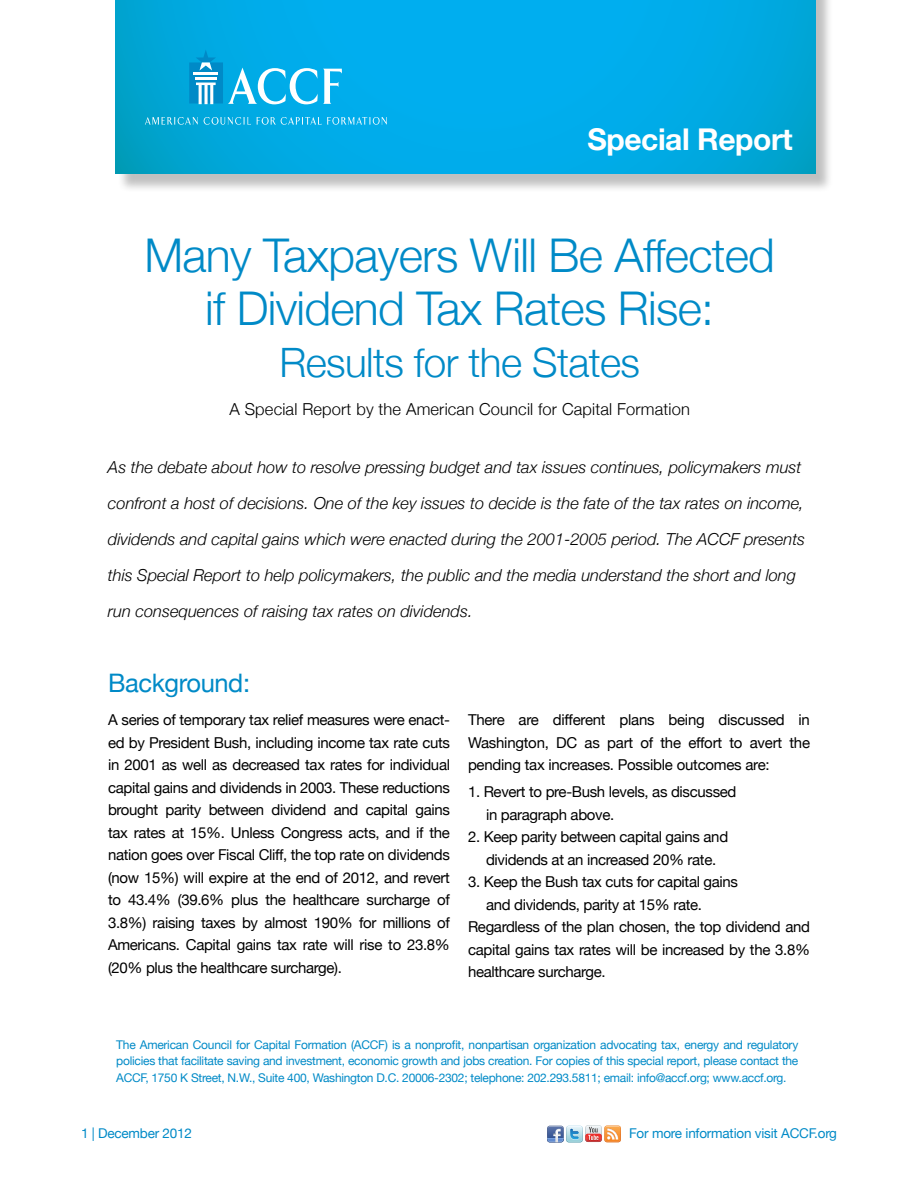
<style>
.page{position:relative;width:918px;height:1188px;background:#fff}
.page>*{position:absolute;margin:0;border:0;box-sizing:border-box;transform-origin:0 0}
.t1{font:300 46.5px/52.5px "Helvetica Neue";letter-spacing:-.015em;color:#008ac7;text-align:center}
.t2{font:300 40.5px "Helvetica Neue";letter-spacing:-.015em;color:#008ac7}
.t3{font:700 30px "Helvetica Neue";letter-spacing:-.015em;color:#fff}
.t4{font:25.5px "Helvetica Neue";letter-spacing:-.015em;color:#008ac7}
.t5{font:italic 300 16.5px/36px "Helvetica Neue";color:#000}
.t6{font:300 16.5px "Helvetica Neue";letter-spacing:.01em;color:#000}
.t7{font:15px/22.5px "Helvetica Neue";letter-spacing:-.02em;color:#000;text-align:justify}
.t8{font:13.5px "Helvetica Neue";letter-spacing:-.015em;color:#008ac7}
.t9{font:12px/16.5px "Helvetica Neue";letter-spacing:-.02em;color:#008ac7;text-align:justify}
</style>
<div class="page">
<svg style="left:547px;top:1125px;width:74px;height:17px"></svg>
<div style="left:117px;top:0;width:717px;height:194px;background:#000;opacity:.25"></div>
<svg style="left:116px;top:0;width:700px;height:174px;background:#00aae4"></svg>
<svg style="left:189px;top:50px;width:153px;height:54px;background:#30b7e8"></svg>
<svg style="left:145px;top:117px;width:53px;height:8px"></svg>
<svg style="left:204px;top:117px;width:183px;height:8px"></svg>
<h3 class="t3" style="left:588px;top:120px;width:207px">Special Report</h3>
<h1 class="t1" style="left:145px;top:228px;width:632px">Many Taxpayers Will Be Affected if Dividend Tax Rates Rise:</h1>
<h2 class="t2" style="left:279px;top:338px;width:362px">Results for the States</h2>
<p class="t6" style="left:229px;top:399px;width:462px">A Special Report by the American Council for Capital Formation</p>
<p class="t5" style="left:108px;top:449px;width:699px">As the debate about how to resolve pressing budget and tax issues continues, policymakers must confront a host of decisions. One of the key issues to decide is the fate of the tax rates on income, dividends and capital gains which were enacted during the 2001-2005 period. The ACCF presents this Special Report to help policymakers, the public and the media understand the short and long run consequences of raising tax rates on dividends.</p>
<h3 class="t4" style="left:108px;top:668px;width:144px">Background:</h3>
<p class="t7" style="left:108px;top:709px;width:344px">A series of temporary tax relief measures were enact&shy;ed by President Bush, including income tax rate cuts in 2001 as well as decreased tax rates for individual capital gains and dividends in 2003. These reductions brought parity between dividend and capital gains tax rates at 15%. Unless Congress acts, and if the nation goes over Fiscal Cliff, the top rate on dividends (now 15%) will expire at the end of 2012, and revert to 43.4% (39.6% plus the healthcare surcharge of 3.8%) raising taxes by almost 190% for millions of Americans. Capital gains tax rate will rise to 23.8% (20% plus the healthcare surcharge).</p>
<p class="t7" style="left:468px;top:709px;width:344px">There are different plans being discussed in Washington, DC as part of the effort to avert the pending tax increases. Possible outcomes are:</p>
<p class="t7" style="left:486px;top:781px;width:252px;text-indent:-18px">1. Revert to pre-Bush levels, as discussed in paragraph above.</p>
<p class="t7" style="left:468px;top:826px;width:262px;text-align:center">2. Keep parity between capital gains and dividends at an increased 20% rate.</p>
<p class="t7" style="left:468px;top:871px;width:272px">3. Keep the Bush tax cuts for capital gains</p>
<p class="t7" style="left:486px;top:893px;width:218px">and dividends, parity at 15% rate.</p>
<p class="t7" style="left:468px;top:916px;width:344px">Regardless of the plan chosen, the top dividend and</p>
<p class="t7" style="left:468px;top:938px;width:344px">capital gains tax rates will be increased by the 3.8%</p>
<p class="t7" style="left:468px;top:961px;width:139px">healthcare surcharge.</p>
<p class="t9" style="left:116px;top:1036px;width:684px">The American Council for Capital Formation (ACCF) is a nonprofit, nonpartisan organization advocating tax, energy and regulatory policies that facilitate saving and investment, economic growth and jobs creation. For copies of this special report, please contact the ACCF, 1750 K Street, N.W., Suite 400, Washington D.C. 20006-2302; telephone: 202.293.5811; email: info@accf.org; www.accf.org.</p>
<p class="t8" style="left:81px;top:1125px;width:113px">1 | December 2012</p>
<p class="t8" style="left:629px;top:1125px;width:209px">For more information visit ACCF.org</p>
</div>
